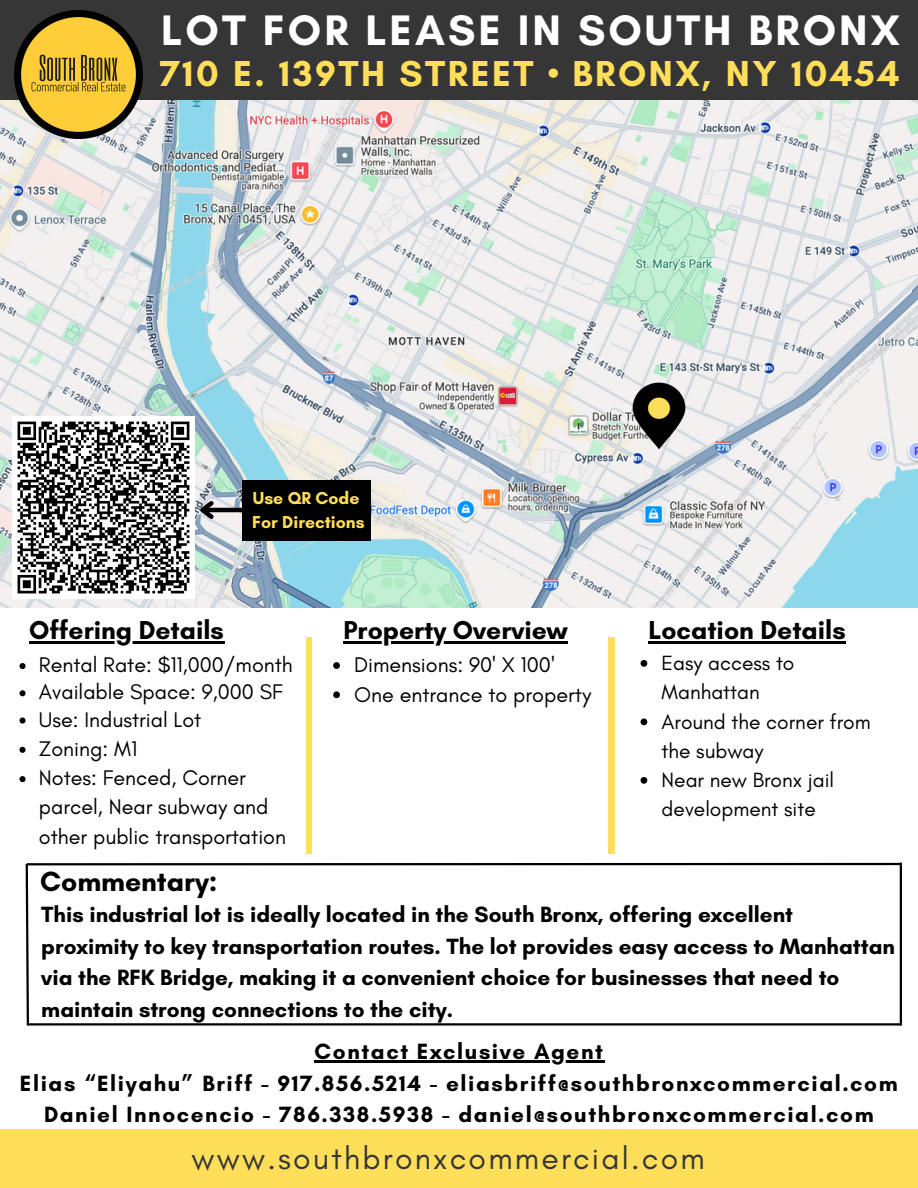
<style>
.page{position:relative;width:918px;height:1188px;background:#fff}
.page>*{position:absolute;margin:0;border:0;box-sizing:border-box;transform-origin:0 0}
.t1{font:700 43.5px "Glacial Indifference";letter-spacing:.07em;color:#fff}
.t2{font:700 36.75px "Glacial Indifference";letter-spacing:.07em;color:#ffde59}
.t3{font:31.8px "Glacial Indifference";letter-spacing:.07em;color:#363636}
.t4{font:700 28.35px "Glacial Indifference";color:#000}
.t5{font:700 26.4px "Glacial Indifference";color:#000}
.t6{font:700 22.5px/31.5px "Glacial Indifference";color:#000}
.t7{font:700 22.5px/31.5px "Glacial Indifference";letter-spacing:.07em;color:#000;text-align:center}
.t8{font:21.6px/29.2px "Glacial Indifference";color:#000}
.t9{font:21px/29.2px "Glacial Indifference";color:#000}
.t10{font:700 17.55px "Glacial Indifference";color:#ffde59}
</style>
<div class="page">
<div style="left:306px;top:637px;width:5px;height:217px;background:#ffde59"></div>
<div style="left:609px;top:637px;width:5px;height:217px;background:#ffde59"></div>
<hr style="left:28px;top:1023px;width:873px;height:3px;background:#000">
<hr style="left:27px;top:863px;width:874px;height:2px;background:#000">
<svg style="left:25px;top:863px;width:5px;height:163px"></svg>
<div style="left:0;top:1130px;width:918px;height:58px;background:#ffde59"></div>
<img style="left:0;top:100px;width:918px;height:507px">
<img style="left:626px;top:376px;width:66px;height:81px">
<div style="left:242px;top:480px;width:129px;height:60px;background:#000"></div>
<hr style="left:202px;top:508px;width:40px;height:4px;background:#000">
<hr style="left:29px;top:641px;width:195px;height:2px;background:#000">
<hr style="left:343px;top:641px;width:225px;height:2px;background:#000">
<hr style="left:648px;top:641px;width:198px;height:2px;background:#000">
<svg style="left:333px;top:662px;width:7px;height:7px"></svg>
<svg style="left:333px;top:691px;width:7px;height:7px"></svg>
<hr style="left:900px;top:863px;width:2px;height:163px;background:#000">
<svg style="left:19px;top:690px;width:7px;height:6px"></svg>
<svg style="left:19px;top:663px;width:7px;height:6px"></svg>
<svg style="left:19px;top:718px;width:7px;height:6px"></svg>
<svg style="left:19px;top:747px;width:7px;height:6px"></svg>
<svg style="left:19px;top:776px;width:7px;height:6px"></svg>
<svg style="left:641px;top:660px;width:6px;height:7px"></svg>
<svg style="left:641px;top:718px;width:6px;height:7px"></svg>
<svg style="left:641px;top:777px;width:6px;height:7px"></svg>
<svg style="left:315px;top:1061px;width:18px;height:2px"></svg>
<hr style="left:333px;top:1061px;width:272px;height:2px;background:#000">
<div style="left:0;top:0;width:918px;height:100px;background:#363636"></div>
<img style="left:15px;top:10px;width:128px;height:128px">
<div style="left:12px;top:416px;width:183px;height:183px;background:#fff"></div>
<svg style="left:17px;top:420px;width:201px;height:175px"></svg>
<h5 class="t1" style="left:161px;top:3px;width:740px">LOT FOR LEASE IN SOUTH BRONX</h5>
<h3 class="t2" style="left:160px;top:51px;width:741px">710 E. 139TH STREET • BRONX, NY 10454</h3>
<h2 class="t10" style="left:253px;top:487px;width:108px">Use QR Code</h2>
<p class="t10" style="left:252px;top:512px;width:114px">For Directions</p>
<p class="t5" style="left:29px;top:614px;width:197px">Offering Details</p>
<p class="t5" style="left:343px;top:614px;width:226px">Property Overview</p>
<p class="t5" style="left:648px;top:614px;width:199px">Location Details</p>
<p class="t8" style="left:39px;top:650px;width:255px">Rental Rate: $11,000/month</p>
<p class="t8" style="left:39px;top:704px;width:164px">Use: Industrial Lot</p>
<p class="t8" style="left:39px;top:734px;width:100px">Zoning: M1</p>
<p class="t8" style="left:39px;top:763px;width:249px">Notes: Fenced, Corner parcel, Near subway and other public transportation</p>
<p class="t8" style="left:39px;top:677px;width:245px">Available Space: 9,000 SF</p>
<p class="t4" style="left:40px;top:865px;width:179px">Commentary:</p>
<h4 class="t8" style="left:354px;top:650px;width:202px">Dimensions: 90' X 100'</h4>
<h4 class="t8" style="left:354px;top:679px;width:239px">One entrance to property</h4>
<p class="t9" style="left:662px;top:648px;width:134px">Easy access to<br>Manhattan</p>
<p class="t9" style="left:662px;top:707px;width:211px">Around the corner from the subway</p>
<p class="t9" style="left:662px;top:765px;width:174px">Near new Bronx jail development site</p>
<p class="t6" style="left:41px;top:898px;width:855px">This industrial lot is ideally located in the South Bronx, offering excellent proximity to key transportation routes. The lot provides easy access to Manhattan via the RFK Bridge, making it a convenient choice for businesses that need to maintain strong connections to the city.</p>
<p class="t7" style="left:315px;top:1036px;width:290px">Contact Exclusive Agent</p>
<h4 class="t7" style="left:20px;top:1067px;width:879px">Elias “Eliyahu” Briff - 917.856.5214 - eliasbriff@southbronxcommercial.com<br>Daniel Innocencio - 786.338.5938 - daniel@southbronxcommercial.com</h4>
<h4 class="t3" style="left:192px;top:1139px;width:515px">www.southbronxcommercial.com</h4>
</div>
